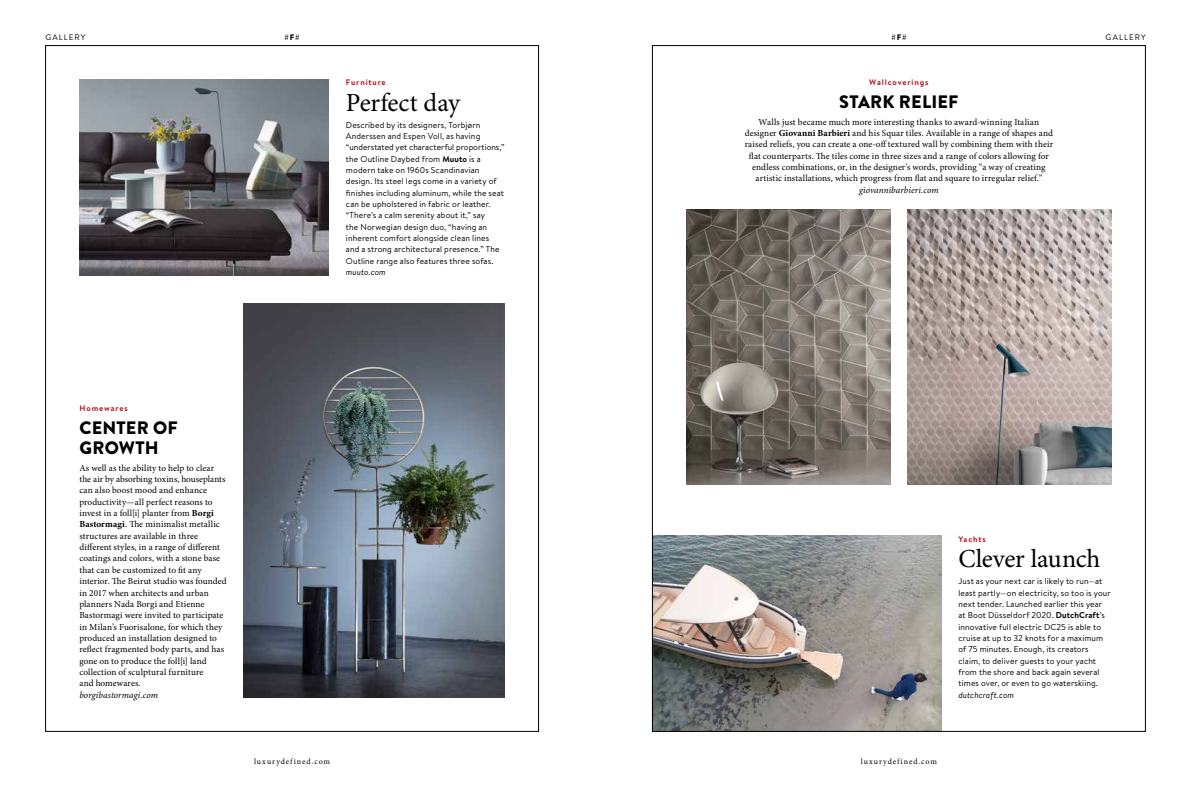
<style>
.page{position:relative;width:1191px;height:794px;background:#fff}
.page>*{position:absolute;margin:0;border:0;box-sizing:border-box;transform-origin:0 0}
.t1{font:26px "Minion Pro";letter-spacing:-.01em;color:#000}
.t2{font:900 18px/19.8px "Brandon Grotesque";letter-spacing:.01em;color:#000}
.t3{font:9.2px/11.3px "Minion Pro";letter-spacing:.01em;color:#000;text-align:center}
.t4{font:italic 9.2px "Minion Pro";letter-spacing:.005em;color:#000}
.t5{font:8.5px/11.3px "Brandon Text";letter-spacing:.01em;color:#000}
.t6{font:italic 8.5px "Brandon Text";letter-spacing:.01em;color:#000}
.t7{font:700 8px "Brandon Text";letter-spacing:.115em;color:#b5121b}
.t8{font:8px "Minion Pro";letter-spacing:.115em;color:#000}
.t9{font:8px "Brandon Grotesque";letter-spacing:.135em;color:#000}
.t10{font:900 8px "Brandon Grotesque";color:#000}
.s1{font-weight:700}
</style>
<div class="page">
<img style="left:686px;top:210px;width:204px;height:275px">
<img style="left:907px;top:210px;width:204px;height:275px">
<img style="left:654px;top:535px;width:287px;height:194px">
<img style="left:79px;top:79px;width:250px;height:196px">
<img style="left:244px;top:303px;width:261px;height:394px">
<p class="t9" style="left:45px;top:31px;width:41px">GALLERY</p>
<p class="t10" style="left:285px;top:31px;width:16px">#F#</p>
<p class="t10" style="left:891px;top:31px;width:16px">#F#</p>
<p class="t9" style="left:1105px;top:31px;width:41px">GALLERY</p>
<p class="t7" style="left:346px;top:77px;width:41px">Furniture</p>
<h1 class="t1" style="left:346px;top:85px;width:116px">Perfect day</h1>
<p class="t5" style="left:346px;top:119px;width:160px">Described by its designers, Torbjørn Anderssen and Espen Voll, as having “understated yet characterful proportions,” the Outline Daybed from <span class="s1">Muuto</span> is a modern take on 1960s Scandinavian design. Its steel legs come in a variety of finishes including aluminum, while the seat can be upholstered in fabric or leather. “There’s a calm serenity about it,” say<br>the Norwegian design duo, “having an inherent comfort alongside clean lines and a strong architectural presence.” The Outline range also features three sofas.</p>
<p class="t6" style="left:346px;top:266px;width:41px">muuto.com</p>
<p class="t7" style="left:869px;top:77px;width:61px">Wallcoverings</p>
<h2 class="t2" style="left:839px;top:92px;width:121px">STARK RELIEF</h2>
<p class="t3" style="left:744px;top:116px;width:310px">Walls just became much more interesting thanks to award-winning Italian designer <span class="s1">Giovanni Barbieri</span> and his Squar tiles. Available in a range of shapes and raised reliefs, you can create a one-off textured wall by combining them with their flat counterparts. The tiles come in three sizes and a range of colors allowing for endless combinations, or, in the designer’s words, providing “a way of creating artistic installations, which progress from flat and square to irregular relief.”</p>
<p class="t4" style="left:859px;top:184px;width:81px">giovannibarbieri.com</p>
<p class="t7" style="left:79px;top:403px;width:50px">Homewares</p>
<h2 class="t2" style="left:79px;top:418px;width:100px">CENTER OF<br>GROWTH</h2>
<p class="t3" style="left:79px;top:462px;width:149px;text-align:left">As well as the ability to help to clear the air by absorbing toxins, houseplants can also boost mood and enhance productivity—all perfect reasons to invest in a foll[i] planter from <span class="s1">Borgi Bastormagi</span>. The minimalist metallic structures are available in three different styles, in a range of different coatings and colors, with a stone base that can be customized to fit any interior. The Beirut studio was founded in 2017 when architects and urban planners Nada Borgi and Etienne Bastormagi were invited to participate in Milan’s Fuorisalone, for which they produced an installation designed to reflect fragmented body parts, and has gone on to produce the foll[i] land collection of sculptural furniture<br>and homewares.</p>
<p class="t4" style="left:79px;top:688px;width:80px">borgibastormagi.com</p>
<p class="t7" style="left:958px;top:533px;width:29px">Yachts</p>
<h1 class="t1" style="left:958px;top:541px;width:144px">Clever launch</h1>
<p class="t5" style="left:958px;top:575px;width:154px">Just as your next car is likely to run—at least partly—on electricity, so too is your next tender. Launched earlier this year at Boot Düsseldorf 2020. <span class="s1">DutchCraft</span>’s innovative full electric DC25 is able to cruise at up to 32 knots for a maximum of 75 minutes. Enough, its creators claim, to deliver guests to your yacht from the shore and back again several times over, or even to go waterskiing.</p>
<p class="t6" style="left:958px;top:689px;width:57px">dutchcraft.com</p>
<p class="t8" style="left:254px;top:756px;width:78px">luxurydefined.com</p>
<p class="t8" style="left:861px;top:756px;width:78px">luxurydefined.com</p>
</div>
